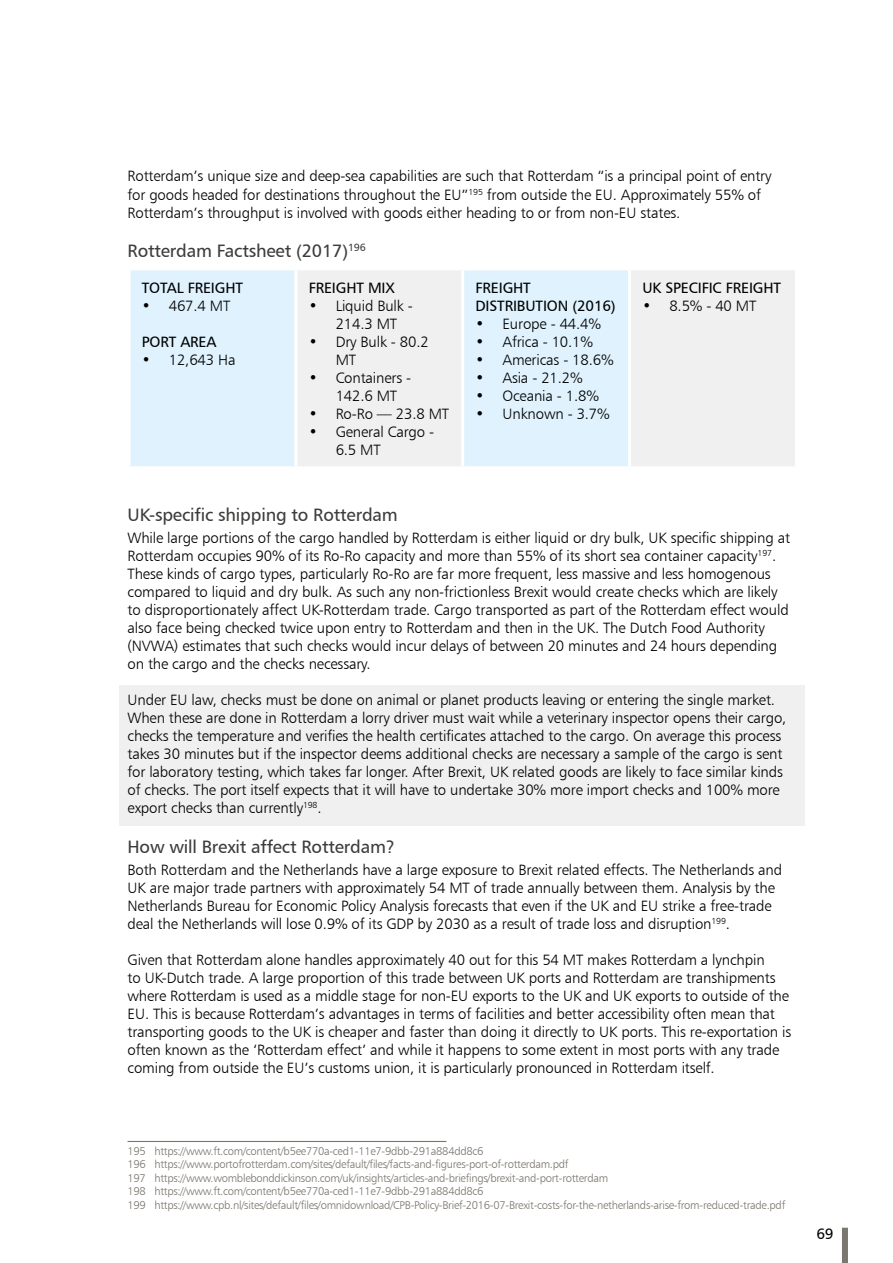
<style>
.page{position:relative;width:893px;height:1263px;background:#fff}
.page>*{position:absolute;margin:0;border:0;box-sizing:border-box;transform-origin:0 0}
.t1{font:18px "Humanist 777 BT Roman B";letter-spacing:-.01em;color:#3c3c3b}
.t2{font:15px/18px "Humanist 777 BT Light B";letter-spacing:-.01em;color:#000}
.t3{font:15px/18px "Humanist 777 BT Roman B";letter-spacing:-.01em;color:#000}
.t4{font:11.25px/13.5px "Humanist 777 BT Light B";letter-spacing:-.025em;color:#7b766f}
</style>
<div class="page">
<div style="left:842px;top:1228px;width:6px;height:35px;background:#7b766f"></div>
<div style="left:119px;top:685px;width:686px;height:140px;background:#f0f0f0"></div>
<div style="left:131px;top:270px;width:163px;height:196px;background:#dff2fd"></div>
<svg style="left:298px;top:270px;width:497px;height:196px;fill:#f0f0f0"></svg>
<hr style="left:461px;top:270px;width:3px;height:196px;background:#fff">
<hr style="left:628px;top:270px;width:3px;height:196px;background:#fff">
<hr style="left:128px;top:1141px;width:318px;height:1px;background:#7b766f">
<p class="t2" style="left:128px;top:167px;width:645px">Rotterdam’s unique size and deep-sea capabilities are such that Rotterdam “is a principal point of entry for goods headed for destinations throughout the EU”<sup>195</sup> from outside the EU. Approximately 55% of<br>Rotterdam’s throughput is involved with goods either heading to or from non-EU states.</p>
<p class="t1" style="left:128px;top:240px;width:240px">Rotterdam Factsheet (2017)<sup>196</sup></p>
<p class="t3" style="left:142px;top:278px;width:103px">TOTAL FREIGHT</p>
<p class="t2" style="left:142px;top:297px;width:90px">• 467.4 MT</p>
<p class="t3" style="left:142px;top:332px;width:76px">PORT AREA</p>
<p class="t2" style="left:142px;top:351px;width:95px">• 12,643 Ha</p>
<p class="t3" style="left:642px;top:278px;width:140px">UK SPECIFIC FREIGHT</p>
<p class="t2" style="left:642px;top:297px;width:115px">• 8.5% - 40 MT</p>
<p class="t3" style="left:309px;top:278px;width:88px">FREIGHT MIX</p>
<p class="t2" style="left:336px;top:297px;width:79px;text-indent:-27px">• Liquid Bulk -<br>214.3 MT</p>
<p class="t2" style="left:336px;top:333px;width:95px;text-indent:-27px">• Dry Bulk - 80.2<br>MT</p>
<p class="t2" style="left:336px;top:369px;width:77px;text-indent:-27px">• Containers -<br>142.6 MT</p>
<p class="t2" style="left:309px;top:405px;width:142px">• Ro-Ro — 23.8 MT</p>
<p class="t2" style="left:336px;top:423px;width:100px;text-indent:-27px">• General Cargo -<br>6.5 MT</p>
<p class="t3" style="left:475px;top:278px;width:142px">FREIGHT<br>DISTRIBUTION (2016)</p>
<p class="t2" style="left:475px;top:315px;width:127px">• Europe - 44.4%</p>
<p class="t2" style="left:475px;top:333px;width:119px">• Africa - 10.1%</p>
<p class="t2" style="left:475px;top:351px;width:140px">• Americas - 18.6%</p>
<p class="t2" style="left:475px;top:369px;width:109px">• Asia - 21.2%</p>
<p class="t2" style="left:475px;top:387px;width:125px">• Oceania - 1.8%</p>
<p class="t2" style="left:475px;top:405px;width:136px">• Unknown - 3.7%</p>
<p class="t1" style="left:128px;top:503px;width:272px">UK-specific shipping to Rotterdam</p>
<p class="t2" style="left:128px;top:529px;width:664px">While large portions of the cargo handled by Rotterdam is either liquid or dry bulk, UK specific shipping at Rotterdam occupies 90% of its Ro-Ro capacity and more than 55% of its short sea container capacity<sup>197</sup>.<br>These kinds of cargo types, particularly Ro-Ro are far more frequent, less massive and less homogenous compared to liquid and dry bulk. As such any non-frictionless Brexit would create checks which are likely to disproportionately affect UK-Rotterdam trade. Cargo transported as part of the Rotterdam effect would also face being checked twice upon entry to Rotterdam and then in the UK. The Dutch Food Authority (NVWA) estimates that such checks would incur delays of between 20 minutes and 24 hours depending on the cargo and the checks necessary.</p>
<p class="t2" style="left:128px;top:691px;width:660px">Under EU law, checks must be done on animal or planet products leaving or entering the single market.<br>When these are done in Rotterdam a lorry driver must wait while a veterinary inspector opens their cargo, checks the temperature and verifies the health certificates attached to the cargo. On average this process takes 30 minutes but if the inspector deems additional checks are necessary a sample of the cargo is sent for laboratory testing, which takes far longer. After Brexit, UK related goods are likely to face similar kinds of checks. The port itself expects that it will have to undertake 30% more import checks and 100% more export checks than currently<sup>198</sup>.</p>
<p class="t1" style="left:128px;top:835px;width:269px">How will Brexit affect Rotterdam?</p>
<p class="t2" style="left:128px;top:860px;width:656px">Both Rotterdam and the Netherlands have a large exposure to Brexit related effects. The Netherlands and UK are major trade partners with approximately 54 MT of trade annually between them. Analysis by the Netherlands Bureau for Economic Policy Analysis forecasts that even if the UK and EU strike a free-trade deal the Netherlands will lose 0.9% of its GDP by 2030 as a result of trade loss and disruption<sup>199</sup>.</p>
<p class="t2" style="left:128px;top:950px;width:665px">Given that Rotterdam alone handles approximately 40 out for this 54 MT makes Rotterdam a lynchpin<br>to UK-Dutch trade. A large proportion of this trade between UK ports and Rotterdam are transhipments where Rotterdam is used as a middle stage for non-EU exports to the UK and UK exports to outside of the EU. This is because Rotterdam’s advantages in terms of facilities and better accessibility often mean that transporting goods to the UK is cheaper and faster than doing it directly to UK ports. This re-exportation is often known as the ‘Rotterdam effect’ and while it happens to some extent in most ports with any trade coming from outside the EU’s customs union, it is particularly pronounced in Rotterdam itself.</p>
<p class="t4" style="left:128px;top:1144px;width:659px">195 https://www.ft.com/content/b5ee770a-ced1-11e7-9dbb-291a884dd8c6<br>196 https://www.portofrotterdam.com/sites/default/files/facts-and-figures-port-of-rotterdam.pdf<br>197 https://www.womblebonddickinson.com/uk/insights/articles-and-briefings/brexit-and-port-rotterdam<br>198 https://www.ft.com/content/b5ee770a-ced1-11e7-9dbb-291a884dd8c6<br>199 https://www.cpb.nl/sites/default/files/omnidownload/CPB-Policy-Brief-2016-07-Brexit-costs-for-the-netherlands-arise-from-reduced-trade.pdf</p>
<p class="t3" style="left:816px;top:1224px;width:18px">69</p>
</div>
